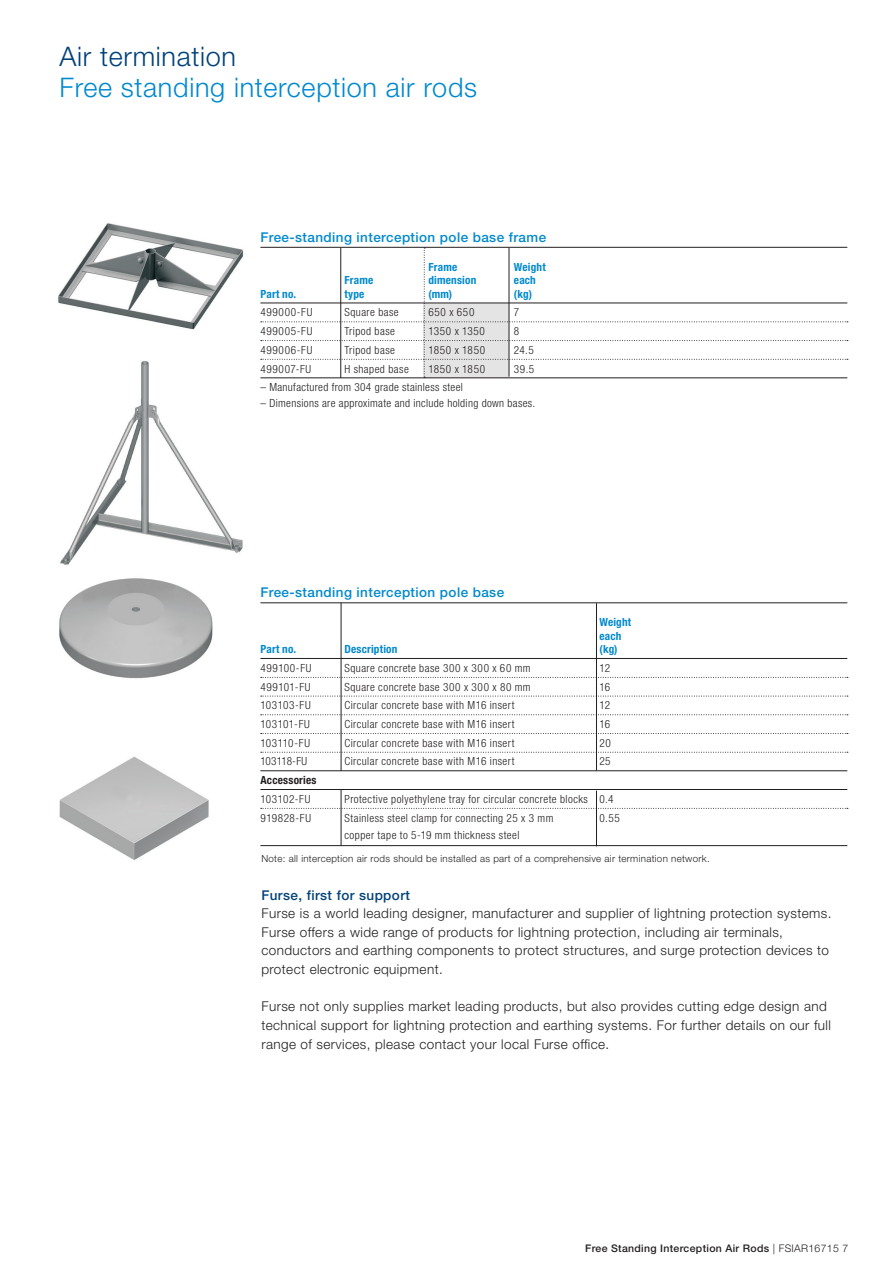
<style>
.page{position:relative;width:893px;height:1263px;background:#fff}
.page>*{position:absolute;margin:0;border:0;box-sizing:border-box;transform-origin:0 0}
.t1{font:300 27px "Helvetica Neue";letter-spacing:.025em;color:#0089cf}
.t2{font:300 27px "Helvetica Neue";letter-spacing:.025em;color:#004279}
.t3{font:300 13.5px/18.6px "Helvetica Neue LT Pro";letter-spacing:.03em;color:#231f20}
.t4{font:500 13.5px "Helvetica Neue LT Pro";letter-spacing:.03em;color:#0089cf}
.t5{font:500 13.5px "Helvetica Neue LT Pro";letter-spacing:.03em;color:#004279}
.t6{font:300 condensed 11.25px "Helvetica Neue LT Pro";letter-spacing:.04em;color:#231f20}
.t7{font:700 condensed 11.25px/13.5px "Helvetica Neue LT Pro";letter-spacing:.02em;color:#0089cf}
.t8{font:300 condensed 11.25px "Helvetica Neue LT Pro";letter-spacing:.06em;color:#231f20}
.t9{font:300 condensed 11.25px "Helvetica Neue LT Pro";letter-spacing:.065em;color:#231f20}
.t10{font:700 condensed 11.25px "Helvetica Neue LT Pro";letter-spacing:.02em;color:#231f20}
.t11{font:300 condensed 11.25px "Helvetica Neue LT Pro";letter-spacing:.02em;color:#231f20}
.t12{font:300 condensed 11.25px "Helvetica Neue LT Pro";letter-spacing:-.01em;color:#231f20}
.t13{font:500 10.5px "Helvetica Neue";letter-spacing:.03em;color:#231f20}
.t14{font:300 9.75px "Helvetica Neue LT Pro";letter-spacing:.03em;color:#231f20}
.s1{font-weight:300}
</style>
<div class="page">
<img style="left:58px;top:223px;width:186px;height:107px">
<img style="left:60px;top:361px;width:183px;height:204px">
<hr style="left:260px;top:247px;width:587px;height:1px;background:#231f20">
<hr style="left:260px;top:303px;width:587px;height:1px;background:#231f20">
<hr style="left:260px;top:378px;width:587px;height:1px;background:#231f20">
<svg style="left:261px;top:248px;width:587px;height:130px"></svg>
<hr style="left:509px;top:248px;width:1px;height:129px;background:#231f20">
<hr style="left:260px;top:602px;width:587px;height:1px;background:#231f20">
<hr style="left:260px;top:658px;width:587px;height:1px;background:#231f20">
<svg style="left:261px;top:677px;width:587px;height:1px"></svg>
<svg style="left:261px;top:696px;width:587px;height:1px"></svg>
<svg style="left:261px;top:714px;width:587px;height:1px"></svg>
<svg style="left:261px;top:733px;width:587px;height:1px"></svg>
<svg style="left:261px;top:752px;width:587px;height:1px"></svg>
<hr style="left:260px;top:770px;width:587px;height:1px;background:#231f20">
<hr style="left:260px;top:789px;width:587px;height:1px;background:#231f20">
<svg style="left:261px;top:808px;width:587px;height:1px"></svg>
<hr style="left:260px;top:845px;width:587px;height:1px;background:#231f20">
<hr style="left:341px;top:603px;width:1px;height:168px;background:#231f20">
<hr style="left:596px;top:603px;width:1px;height:168px;background:#231f20">
<hr style="left:341px;top:789px;width:1px;height:57px;background:#231f20">
<hr style="left:596px;top:791px;width:1px;height:55px;background:#231f20">
<img style="left:59px;top:578px;width:154px;height:101px">
<img style="left:59px;top:756px;width:150px;height:104px">
<h1 class="t2" style="left:60px;top:40px;width:178px">Air termination</h1>
<h1 class="t1" style="left:60px;top:71px;width:419px">Free standing interception air rods</h1>
<p class="t4" style="left:260px;top:229px;width:287px">Free-standing interception pole base frame</p>
<p class="t7" style="left:428px;top:260px;width:30px">Frame</p>
<p class="t7" style="left:514px;top:260px;width:33px">Weight</p>
<p class="t7" style="left:344px;top:273px;width:30px">Frame</p>
<p class="t7" style="left:428px;top:273px;width:50px">dimension</p>
<p class="t7" style="left:514px;top:273px;width:23px">each</p>
<p class="t7" style="left:260px;top:287px;width:37px">Part no.</p>
<p class="t7" style="left:344px;top:287px;width:22px">type</p>
<p class="t7" style="left:428px;top:287px;width:25px">(mm)</p>
<p class="t7" style="left:514px;top:287px;width:20px">(kg)</p>
<p class="t9" style="left:260px;top:306px;width:54px">499000-FU</p>
<p class="t6" style="left:344px;top:306px;width:56px">Square base</p>
<p class="t6" style="left:428px;top:306px;width:47px">650 x 650</p>
<p class="t6" style="left:514px;top:306px;width:7px">7</p>
<p class="t8" style="left:260px;top:325px;width:53px">499005-FU</p>
<p class="t6" style="left:344px;top:325px;width:52px">Tripod base</p>
<p class="t8" style="left:428px;top:325px;width:58px">1350 x 1350</p>
<p class="t6" style="left:514px;top:325px;width:7px">8</p>
<p class="t9" style="left:260px;top:343px;width:54px">499006-FU</p>
<p class="t6" style="left:344px;top:343px;width:52px">Tripod base</p>
<p class="t8" style="left:428px;top:343px;width:58px">1850 x 1850</p>
<p class="t6" style="left:514px;top:343px;width:21px">24.5</p>
<p class="t8" style="left:260px;top:362px;width:52px">499007-FU</p>
<p class="t6" style="left:344px;top:362px;width:66px">H shaped base</p>
<p class="t8" style="left:428px;top:362px;width:58px">1850 x 1850</p>
<p class="t6" style="left:514px;top:362px;width:22px">39.5</p>
<p class="t6" style="left:260px;top:381px;width:204px">– Manufactured from 304 grade stainless steel</p>
<p class="t6" style="left:260px;top:396px;width:276px">– Dimensions are approximate and include holding down bases.</p>
<p class="t4" style="left:260px;top:584px;width:245px">Free-standing interception pole base</p>
<p class="t7" style="left:599px;top:615px;width:33px">Weight each</p>
<p class="t7" style="left:260px;top:642px;width:37px">Part no.</p>
<p class="t7" style="left:344px;top:642px;width:55px">Description</p>
<p class="t7" style="left:599px;top:642px;width:20px">(kg)</p>
<p class="t6" style="left:260px;top:661px;width:53px">499100-FU</p>
<p class="t6" style="left:344px;top:661px;width:188px">Square concrete base 300 x 300 x 60 mm</p>
<p class="t6" style="left:599px;top:661px;width:12px">12</p>
<p class="t6" style="left:260px;top:680px;width:52px">499101-FU</p>
<p class="t6" style="left:344px;top:680px;width:188px">Square concrete base 300 x 300 x 80 mm</p>
<p class="t6" style="left:599px;top:680px;width:12px">16</p>
<p class="t6" style="left:260px;top:699px;width:52px">103103-FU</p>
<p class="t6" style="left:344px;top:699px;width:172px">Circular concrete base with M16 insert</p>
<p class="t6" style="left:599px;top:699px;width:12px">12</p>
<p class="t6" style="left:260px;top:717px;width:51px">103101-FU</p>
<p class="t6" style="left:344px;top:717px;width:172px">Circular concrete base with M16 insert</p>
<p class="t6" style="left:599px;top:717px;width:12px">16</p>
<p class="t11" style="left:260px;top:736px;width:51px">103110-FU</p>
<p class="t6" style="left:344px;top:736px;width:172px">Circular concrete base with M16 insert</p>
<p class="t6" style="left:599px;top:736px;width:13px">20</p>
<p class="t12" style="left:260px;top:755px;width:48px">103118-FU</p>
<p class="t6" style="left:344px;top:755px;width:172px">Circular concrete base with M16 insert</p>
<p class="t6" style="left:599px;top:755px;width:12px">25</p>
<p class="t10" style="left:260px;top:773px;width:58px">Accessories</p>
<p class="t6" style="left:260px;top:792px;width:52px">103102-FU</p>
<p class="t6" style="left:344px;top:792px;width:271px">Protective polyethylene tray for circular concrete blocks 0.4</p>
<p class="t6" style="left:260px;top:811px;width:52px">919828-FU</p>
<p class="t6" style="left:344px;top:811px;width:210px">Stainless steel clamp for connecting 25 x 3 mm</p>
<p class="t6" style="left:599px;top:811px;width:22px">0.55</p>
<p class="t6" style="left:344px;top:828px;width:176px">copper tape to 5-19 mm thickness steel</p>
<p class="t14" style="left:261px;top:853px;width:450px">Note: all interception air rods should be installed as part of a comprehensive air termination network.</p>
<p class="t5" style="left:261px;top:887px;width:150px">Furse, first for support</p>
<p class="t3" style="left:261px;top:904px;width:572px">Furse is a world leading designer, manufacturer and supplier of lightning protection systems.<br>Furse offers a wide range of products for lightning protection, including air terminals, conductors and earthing components to protect structures, and surge protection devices to protect electronic equipment.</p>
<p class="t3" style="left:261px;top:997px;width:571px">Furse not only supplies market leading products, but also provides cutting edge design and technical support for lightning protection and earthing systems. For further details on our full range of services, please contact your local Furse office.</p>
<p class="t13" style="left:585px;top:1242px;width:265px">Free Standing Interception Air Rods <span class="s1">| FSIAR16715 7</span></p>
</div>
